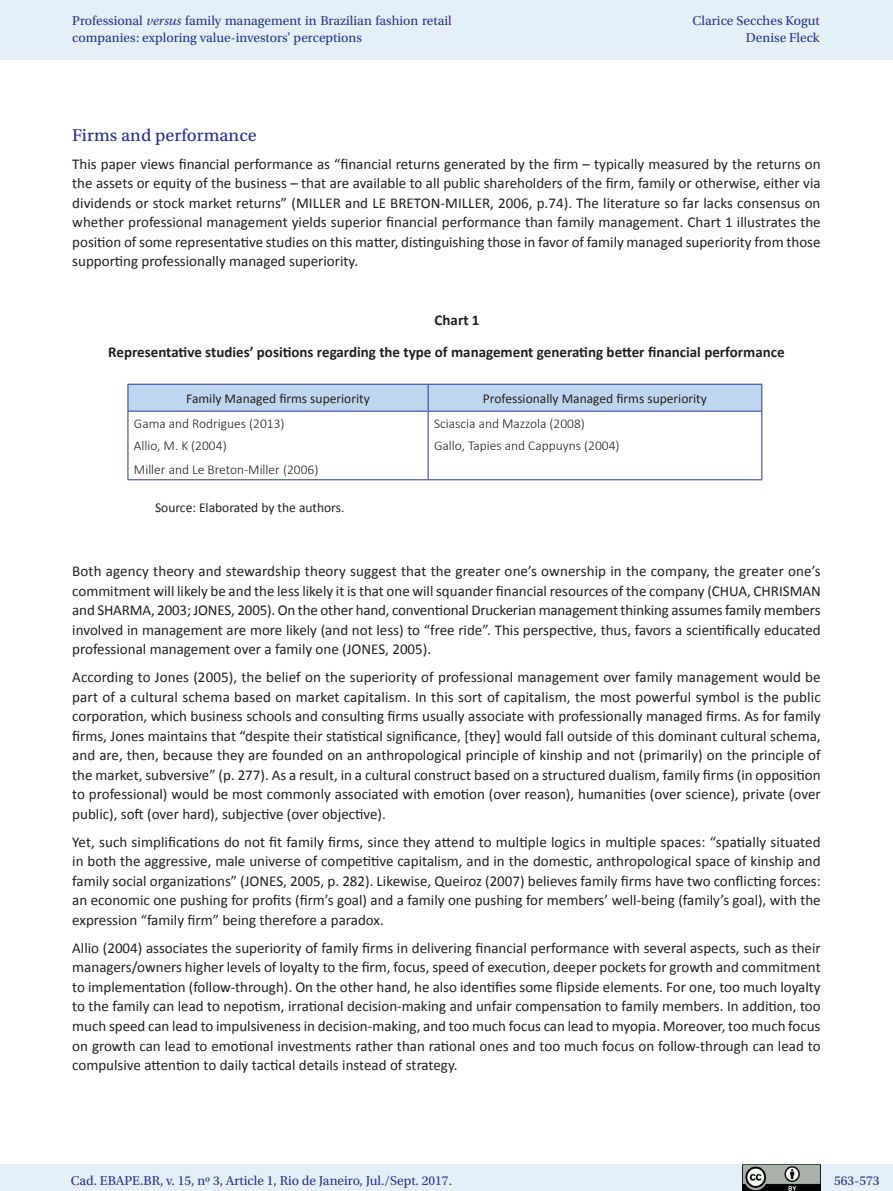
<style>
.page{position:relative;width:893px;height:1191px;background:#fff}
.page>*{position:absolute;margin:0;border:0;box-sizing:border-box;transform-origin:0 0}
.t1{font:18px "Utopia Std Capt";color:#2b3393}
.t2{font:15px/19.5px "Calibri";color:#231f20;text-align:justify}
.t3{font:700 15px/31.5px "Calibri";color:#231f20}
.t4{font:13.5px/16.5px "Utopia Std";color:#2b3393}
.t5{font:300 13.5px "Calibri";color:#231f20}
.t6{font:13.5px "Calibri";color:#231f20}
.s1{font-style:italic}
</style>
<div class="page">
<div style="left:0;top:0;width:893px;height:60px;background:#e4eff8"></div>
<div style="left:0;top:1164px;width:893px;height:27px;background:#e4eff8"></div>
<img style="left:743px;top:1164px;width:78px;height:27px">
<hr style="left:128px;top:479px;width:300px;height:1px;background:#2b3393">
<hr style="left:428px;top:479px;width:334px;height:1px;background:#2b3393">
<svg style="left:128px;top:384px;width:634px;height:95px"></svg>
<p class="t4" style="left:72px;top:13px;width:381px">Professional <span class="s1">versus</span> family management in Brazilian fashion retail companies: exploring value-investors’ perceptions</p>
<p class="t4" style="left:693px;top:13px;width:128px;text-align:right">Clarice Secches Kogut<br>Denise Fleck</p>
<p class="t1" style="left:72px;top:125px;width:186px">Firms and performance</p>
<p class="t2" style="left:72px;top:154px;width:750px">This paper views financial performance as “financial returns generated by the firm – typically measured by the returns on the assets or equity of the business – that are available to all public shareholders of the firm, family or otherwise, either via dividends or stock market returns” (MILLER and LE BRETON-MILLER, 2006, p.74). The literature so far lacks consensus on whether professional management yields superior financial performance than family management. Chart 1 illustrates the position of some representative studies on this matter, distinguishing those in favor of family managed superiority from those supporting professionally managed superiority.</p>
<p class="t3" style="left:108px;top:304px;width:678px;text-indent:326px">Chart 1<br>Representative studies’ positions regarding the type of management generating better financial performance</p>
<p class="t6" style="left:186px;top:390px;width:185px">Family Managed firms superiority</p>
<p class="t6" style="left:483px;top:390px;width:225px">Professionally Managed firms superiority</p>
<p class="t5" style="left:134px;top:415px;width:152px">Gama and Rodrigues (2013)</p>
<p class="t5" style="left:434px;top:415px;width:152px">Sciascia and Mazzola (2008)</p>
<p class="t5" style="left:134px;top:437px;width:94px">Allio, M. K (2004)</p>
<p class="t5" style="left:434px;top:437px;width:187px">Gallo, Tapies and Cappuyns (2004)</p>
<p class="t5" style="left:134px;top:461px;width:186px">Miller and Le Breton-Miller (2006)</p>
<p class="t6" style="left:155px;top:498px;width:191px">Source: Elaborated by the authors.</p>
<p class="t2" style="left:72px;top:561px;width:750px">Both agency theory and stewardship theory suggest that the greater one’s ownership in the company, the greater one’s commitment will likely be and the less likely it is that one will squander financial resources of the company (CHUA, CHRISMAN and SHARMA, 2003; JONES, 2005). On the other hand, conventional Druckerian management thinking assumes family members involved in management are more likely (and not less) to “free ride”. This perspective, thus, favors a scientifically educated professional management over a family one (JONES, 2005).</p>
<p class="t2" style="left:72px;top:667px;width:750px">According to Jones (2005), the belief on the superiority of professional management over family management would be part of a cultural schema based on market capitalism. In this sort of capitalism, the most powerful symbol is the public corporation, which business schools and consulting firms usually associate with professionally managed firms. As for family firms, Jones maintains that “despite their statistical significance, [they] would fall outside of this dominant cultural schema, and are, then, because they are founded on an anthropological principle of kinship and not (primarily) on the principle of the market, subversive” (p. 277). As a result, in a cultural construct based on a structured dualism, family firms (in opposition to professional) would be most commonly associated with emotion (over reason), humanities (over science), private (over public), soft (over hard), subjective (over objective).</p>
<p class="t2" style="left:72px;top:832px;width:750px">Yet, such simplifications do not fit family firms, since they attend to multiple logics in multiple spaces: “spatially situated in both the aggressive, male universe of competitive capitalism, and in the domestic, anthropological space of kinship and family social organizations” (JONES, 2005, p. 282). Likewise, Queiroz (2007) believes family firms have two conflicting forces: an economic one pushing for profits (firm’s goal) and a family one pushing for members’ well-being (family’s goal), with the expression “family firm” being therefore a paradox.</p>
<p class="t2" style="left:72px;top:938px;width:750px">Allio (2004) associates the superiority of family firms in delivering financial performance with several aspects, such as their managers/owners higher levels of loyalty to the firm, focus, speed of execution, deeper pockets for growth and commitment to implementation (follow-through). On the other hand, he also identifies some flipside elements. For one, too much loyalty to the family can lead to nepotism, irrational decision-making and unfair compensation to family members. In addition, too much speed can lead to impulsiveness in decision-making, and too much focus can lead to myopia. Moreover, too much focus on growth can lead to emotional investments rather than rational ones and too much focus on follow-through can lead to compulsive attention to daily tactical details instead of strategy.</p>
<p class="t4" style="left:71px;top:1172px;width:383px">Cad. EBAPE.BR, v. 15, nº 3, Article 1, Rio de Janeiro, Jul./Sept. 2017.</p>
<p class="t4" style="left:834px;top:1172px;width:47px">563-573</p>
</div>
